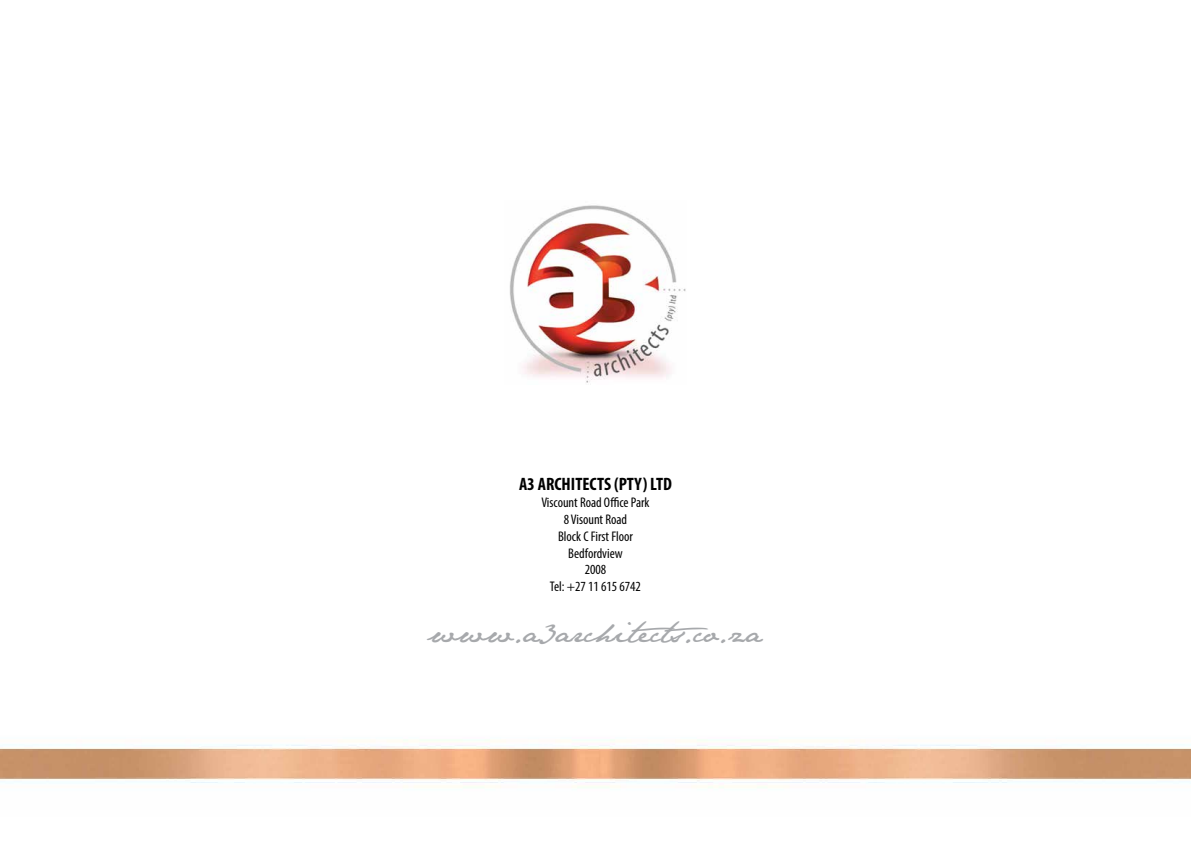
<style>
.page{position:relative;width:1191px;height:842px;background:#fff}
.page>*{position:absolute;margin:0;border:0;box-sizing:border-box;transform-origin:0 0}
.t1{font:30px "Jane Austen";color:#a7a9ac}
.t2{font:700 condensed 18px "Myriad Pro";color:#000}
.t3{font:condensed 14px/16.8px "Myriad Pro";color:#000;text-align:center}
</style>
<div class="page">
<img style="left:0;top:740px;width:1191px;height:47px">
<img style="left:509px;top:205px;width:177px;height:178px">
<p class="t2" style="left:519px;top:473px;width:154px">A3 ARCHITECTS (PTY) LTD</p>
<p class="t3" style="left:541px;top:494px;width:110px">Viscount Road Office Park<br>8 Visount Road<br>Block C First Floor<br>Bedfordview<br>2008<br>Tel: +27 11 615 6742</p>
<h1 class="t1" style="left:429px;top:614px;width:335px">www.a3architects.co.za</h1>
</div>
